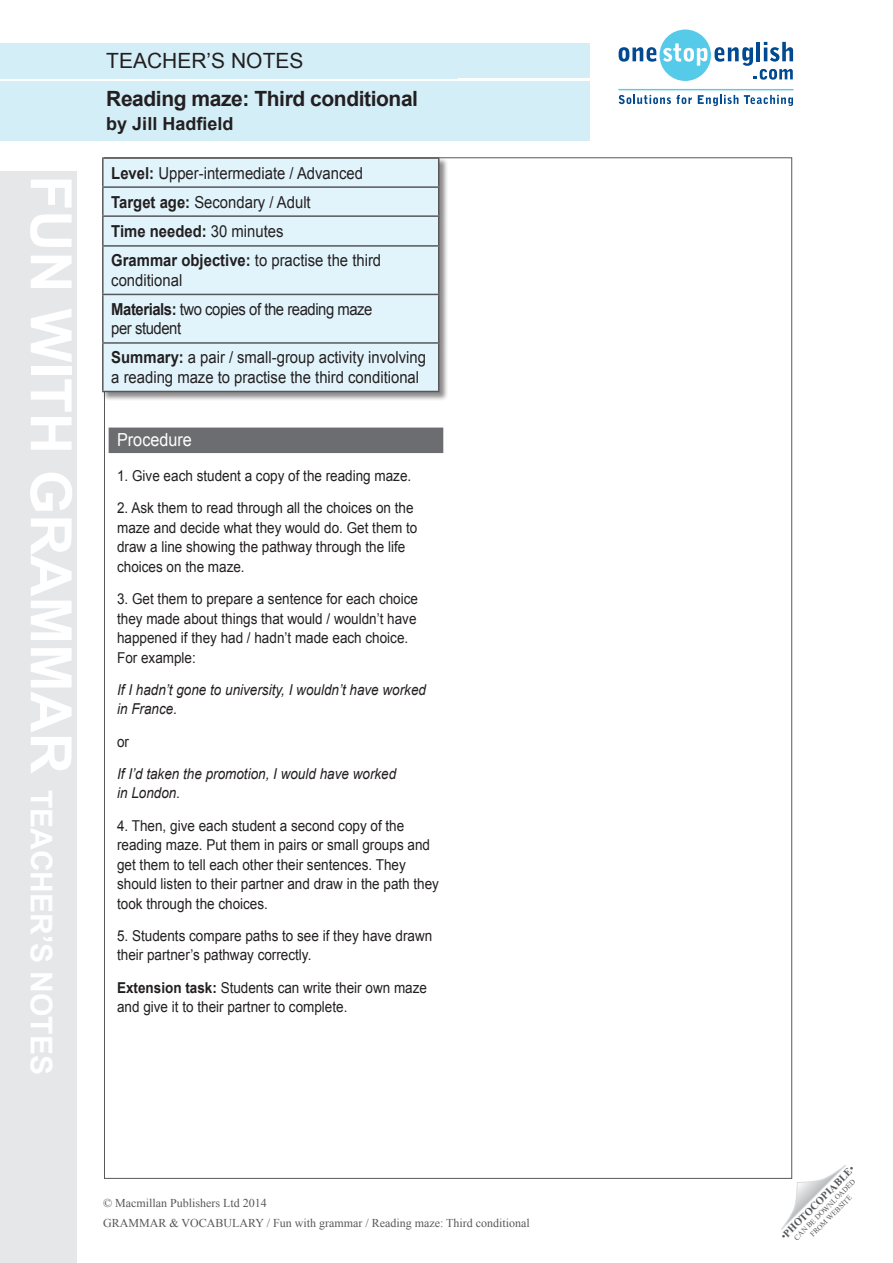
<style>
.page{position:relative;width:893px;height:1263px;background:#fff}
.page>*{position:absolute;margin:0;border:0;box-sizing:border-box;transform-origin:0 0}
.t1{font:700 57px "Arial";color:#fff}
.Title_in_blue_box{font:700 21px "Arial";letter-spacing:-.02em;color:#231f20}
.t2{font:21px "Arial";color:#231f20}
.Author_in_blue_box{font:700 18px "Arial";color:#231f20}
.B_Head{font:18px "Arial";color:#fff;scale:.9 1}
.TG_notes{font:16.5px/19.5px "Arial";color:#231f20;scale:.9 1}
.TG_notes-2{font:16.5px/19.5px "Arial";letter-spacing:-.03em;color:#231f20;scale:.9 1}
.TG_notes-3{font:700 16.5px "Arial";color:#231f20;scale:.9 1}
.TG_notes-4{font:15px/19.5px "Arial";color:#231f20;scale:.9 1}
.TG_notes-5{font:italic 15px/19.5px "Arial";color:#231f20;scale:.9 1}
.t3{font:12px "Times New Roman";color:#57585a}
.t4{font:700 10.5px "Times New Roman";color:#57585a}
.t5{font:7.5px/9px "Times New Roman";color:#57585a;text-align:center}
.s1{font-size:30px}
.s2{font-weight:700}
.s3{font-weight:400}
</style>
<div class="page">
<svg style="left:619px;top:30px;width:174px;height:51px"></svg>
<svg style="left:619px;top:95px;width:73px;height:9px"></svg>
<svg style="left:698px;top:95px;width:40px;height:11px"></svg>
<svg style="left:744px;top:95px;width:49px;height:11px"></svg>
<hr style="left:619px;top:89px;width:174px;height:1px;background:#55cae9">
<svg style="left:781px;top:1165px;width:65px;height:65px"></svg>
<div style="left:109px;top:428px;width:334px;height:25px;background:#6c6d70"></div>
<div style="left:0;top:44px;width:590px;height:34px;background:#d4eef7"></div>
<div style="left:0;top:171px;width:77px;height:1092px;background:#e6e7e9"></div>
<div style="left:102px;top:157px;width:346px;height:244px;background:#231f20;opacity:.52"></div>
<div style="left:104px;top:159px;width:334px;height:232px;background:#e1f4fc"></div>
<hr style="left:102px;top:157px;width:337px;height:2px;background:#57585a">
<hr style="left:102px;top:159px;width:2px;height:27px;background:#57585a">
<hr style="left:102px;top:186px;width:337px;height:2px;background:#57585a">
<hr style="left:102px;top:188px;width:2px;height:27px;background:#57585a">
<hr style="left:102px;top:215px;width:337px;height:2px;background:#57585a">
<hr style="left:102px;top:217px;width:2px;height:28px;background:#57585a">
<svg style="left:438px;top:159px;width:1px;height:86px"></svg>
<hr style="left:102px;top:245px;width:337px;height:2px;background:#57585a">
<hr style="left:102px;top:247px;width:2px;height:47px;background:#57585a">
<hr style="left:438px;top:247px;width:1px;height:47px;background:#57585a">
<hr style="left:102px;top:294px;width:337px;height:1px;background:#57585a">
<hr style="left:102px;top:295px;width:2px;height:47px;background:#57585a">
<hr style="left:438px;top:295px;width:1px;height:47px;background:#57585a">
<hr style="left:102px;top:342px;width:337px;height:2px;background:#57585a">
<hr style="left:102px;top:344px;width:2px;height:47px;background:#57585a">
<hr style="left:438px;top:344px;width:1px;height:47px;background:#57585a">
<hr style="left:102px;top:391px;width:337px;height:1px;background:#57585a">
<div style="left:0;top:81px;width:590px;height:59px;background:#d4eef7"></div>
<h1 class="t1" style="left:89px;top:176px;width:442px;rotate:90deg">S BJECT TITLE</h1>
<p class="t1" style="left:89px;top:175px;width:901px;rotate:90deg">FUN WITH GRAMMAR <span class="s1">TEACHER’S NOTES</span></p>
<p class="t2" style="left:106px;top:47px;width:199px">TEACHER’S NOTES</p>
<h2 class="t2" style="left:120px;top:48px;width:184px">G or WORKSHE T</h2>
<p class="Title_in_blue_box" style="left:106px;top:85px;width:313px">Reading maze: Third conditional</p>
<p class="Author_in_blue_box" style="left:106px;top:112px;width:129px">by Jill Hadfield</p>
<h2 class="Title_in_blue_box" style="left:107px;top:85px;width:44px">Title</h2>
<p class="Author_in_blue_box" style="left:107px;top:112px;width:60px">Author</p>
<p class="TG_notes" style="left:111px;top:163px;width:281px"><span class="s2">Level:</span> Upper-intermediate / Advanced</p>
<p class="TG_notes" style="left:111px;top:192px;width:223px"><span class="s2">Target age:</span> Secondary / Adult</p>
<p class="TG_notes-3" style="left:111px;top:220px;width:193px">Time needed: <span class="s3">30 minutes</span></p>
<p class="TG_notes" style="left:111px;top:251px;width:301px"><span class="s2">Grammar objective:</span> to practise the third conditional</p>
<p class="TG_notes-2" style="left:111px;top:300px;width:292px"><span class="s2">Materials:</span> two copies of the reading maze per student</p>
<p class="TG_notes" style="left:111px;top:348px;width:351px"><span class="s2">Summary:</span> a pair / small-group activity involving a reading maze to practise the third conditional</p>
<p class="B_Head" style="left:117px;top:427px;width:85px">Procedure</p>
<p class="TG_notes-4" style="left:117px;top:466px;width:328px">1. Give each student a copy of the reading maze.</p>
<p class="TG_notes-4" style="left:117px;top:498px;width:335px">2. Ask them to read through all the choices on the maze and decide what they would do. Get them to draw a line showing the pathway through the life choices on the maze.</p>
<p class="TG_notes-4" style="left:117px;top:589px;width:336px">3. Get them to prepare a sentence for each choice they made about things that would / wouldn’t have happened if they had / hadn’t made each choice.<br>For example:</p>
<p class="TG_notes-5" style="left:117px;top:680px;width:345px">If I hadn’t gone to university, I wouldn’t have worked in France.</p>
<p class="TG_notes-4" style="left:117px;top:732px;width:15px">or</p>
<p class="TG_notes-5" style="left:117px;top:764px;width:312px">If I’d taken the promotion, I would have worked in London.</p>
<p class="TG_notes-4" style="left:117px;top:816px;width:359px">4. Then, give each student a second copy of the reading maze. Put them in pairs or small groups and get them to tell each other their sentences. They should listen to their partner and draw in the path they took through the choices.</p>
<p class="TG_notes-4" style="left:117px;top:926px;width:352px">5. Students compare paths to see if they have drawn their partner’s pathway correctly.</p>
<p class="TG_notes-4" style="left:117px;top:978px;width:346px"><span class="s2">Extension task:</span> Students can write their own maze and give it to their partner to complete.</p>
<p class="t3" style="left:103px;top:1195px;width:165px">© Macmillan Publishers Ltd 2014</p>
<p class="t3" style="left:103px;top:1215px;width:428px">GRAMMAR &amp; VOCABULARY / Fun with grammar / Reading maze: Third conditional</p>
<p class="t4" style="left:777px;top:1233px;width:101px;rotate:-45deg"><span class="s3">•</span>PHOTOCOPIABLE<span class="s3">•</span></p>
<p class="t5" style="left:792px;top:1236px;width:85px;rotate:-45deg">CAN BE DOWNLOADED<br>FROM WEBSITE</p>
</div>
